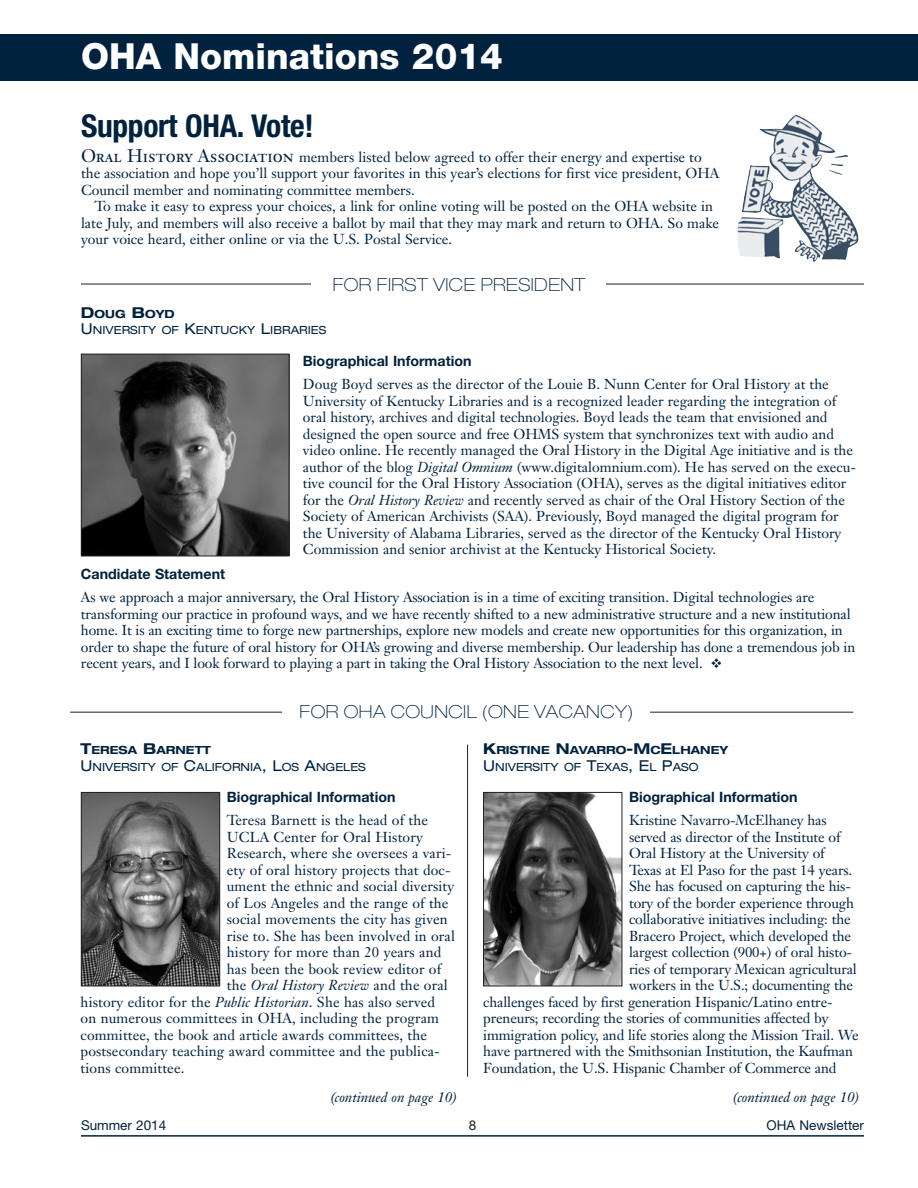
<style>
.page{position:relative;width:918px;height:1188px;background:#fff}
.page>*{position:absolute;margin:0;border:0;box-sizing:border-box;transform-origin:0 0}
.t1{font:800 36px "Helvetica Neue LT Std";color:#fff}
.t2{font:700 condensed 31.5px "Helvetica Neue LT Std";letter-spacing:-.01em;color:#00223e}
.t3{font:100 expanded 18px "Helvetica Neue LT Std";letter-spacing:.025em;color:#00223e}
.t4{font:14.25px/16.5px "Janson Text";color:#00223e}
.t5{font:700 14.25px "Helvetica Neue LT Std";color:#00223e}
.t6{font:italic 14.25px "Janson Text";color:#00223e}
.t7{font:13.5px "Helvetica Neue LT Std";color:#00223e}
.t8{font:13.5px "Helvetica Neue LT Std";color:#231f20}
.t9{font:expanded 11.25px/16.5px "Helvetica Neue LT Std";color:#00223e}
.t10{font:700 expanded 11.25px/16.5px "Helvetica Neue LT Std";color:#00223e}
.s1{font-family:"Janson Text Roman SC";font-size:18px}
.s2{font-weight:700;font-size:15px}
.s3{font-weight:700}
.s4{font-size:15px}
.s5{font-style:italic}
.s6{font-style:normal}
.s7{font-weight:400;font-size:15px}
.s8{font-weight:400}
</style>
<div class="page">
<div style="left:0;top:35px;width:918px;height:46px;background:#00223e"></div>
<hr style="left:81px;top:1135px;width:783px;height:2px;background:#00223e">
<img style="left:759px;top:115px;width:40px;height:86px">
<hr style="left:81px;top:284px;width:783px;height:1px;background:#231f20">
<div style="left:312px;top:278px;width:294px;height:24px;background:#fff"></div>
<hr style="left:467px;top:745px;width:1px;height:332px;background:#231f20">
<img style="left:485px;top:794px;width:135px;height:190px">
<div style="left:483px;top:792px;width:139px;height:194px;border:1px solid #231f20"></div>
<img style="left:83px;top:794px;width:135px;height:190px">
<div style="left:81px;top:792px;width:139px;height:194px;border:1px solid #231f20"></div>
<img style="left:83px;top:356px;width:204px;height:198px">
<div style="left:81px;top:354px;width:208px;height:202px;border:1px solid #231f20"></div>
<hr style="left:70px;top:712px;width:783px;height:1px;background:#231f20">
<div style="left:282px;top:705px;width:368px;height:24px;background:#fff"></div>
<h1 class="t1" style="left:81px;top:35px;width:28px">OHA</h1>
<h1 class="t1" style="left:173px;top:35px;width:331px">Nominations 2014</h1>
<h2 class="t2" style="left:81px;top:107px;width:234px">Support OHA. Vote!</h2>
<p class="t4" style="left:81px;top:149px;width:640px"><span class="s1">Oral History Association</span> members listed below agreed to offer their energy and expertise to the association and hope you’ll support your favorites in this year’s elections for first vice president, OHA<br>Council member and nominating committee members.</p>
<p class="t4" style="left:81px;top:198px;width:640px;text-indent:13px">To make it easy to express your choices, a link for online voting will be posted on the OHA website in late July, and members will also receive a ballot by mail that they may mark and return to OHA. So make your voice heard, either online or via the U.S. Postal Service.</p>
<p class="t3" style="left:333px;top:274px;width:254px">FOR FIRST VICE PRESIDENT</p>
<p class="t9" style="left:81px;top:305px;width:247px"><span class="s2">D</span><span class="s3">OUG</span> <span class="s2">B</span><span class="s3">OYD<br></span><span class="s4">U</span>NIVERSITY OF <span class="s4">K</span>ENTUCKY <span class="s4">L</span>IBRARIES</p>
<p class="t5" style="left:303px;top:352px;width:170px">Biographical Information</p>
<p class="t4" style="left:303px;top:376px;width:554px">Doug Boyd serves as the director of the Louie B. Nunn Center for Oral History at the University of Kentucky Libraries and is a recognized leader regarding the integration of oral history, archives and digital technologies. Boyd leads the team that envisioned and designed the open source and free OHMS system that synchronizes text with audio and video online. He recently managed the Oral History in the Digital Age initiative and is the author of the blog <span class="s5">Digital Omnium</span> (www.digitalomnium.com). He has served on the execu&shy;tive council for the Oral History Association (OHA), serves as the digital initiatives editor for the <span class="s5">Oral History Review</span> and recently served as chair of the Oral History Section of the Society of American Archivists (SAA). Previously, Boyd managed the digital program for the University of Alabama Libraries, served as the director of the Kentucky Oral History Commission and senior archivist at the Kentucky Historical Society.</p>
<p class="t5" style="left:81px;top:565px;width:146px">Candidate Statement</p>
<p class="t4" style="left:81px;top:589px;width:776px">As we approach a major anniversary, the Oral History Association is in a time of exciting transition. Digital technologies are transforming our practice in profound ways, and we have recently shifted to a new administrative structure and a new institutional home. It is an exciting time to forge new partnerships, explore new models and create new opportunities for this organization, in order to shape the future of oral history for OHA’s growing and diverse membership. Our leadership has done a tremendous job in recent years, and I look forward to playing a part in taking the Oral History Association to the next level. ❖</p>
<p class="t3" style="left:300px;top:701px;width:335px">FOR OHA COUNCIL (ONE VACANCY)</p>
<p class="t9" style="left:81px;top:742px;width:287px"><span class="s2">T</span><span class="s3">ERESA</span> <span class="s2">B</span><span class="s3">ARNETT<br></span><span class="s4">U</span>NIVERSITY OF <span class="s4">C</span>ALIFORNIA<span class="s4">, L</span>OS <span class="s4">A</span>NGELES</p>
<p class="t5" style="left:227px;top:788px;width:170px">Biographical Information</p>
<p class="t4" style="left:227px;top:812px;width:203px">Teresa Barnett is the head of the</p>
<p class="t4" style="left:227px;top:829px;width:198px">UCLA Center for Oral History</p>
<p class="t4" style="left:227px;top:845px;width:226px">Research, where she oversees a vari-</p>
<p class="t4" style="left:227px;top:862px;width:225px">ety of oral history projects that doc-</p>
<p class="t4" style="left:227px;top:878px;width:229px">ument the ethnic and social diversity</p>
<p class="t4" style="left:227px;top:895px;width:223px">of Los Angeles and the range of the</p>
<p class="t4" style="left:227px;top:911px;width:222px">social movements the city has given</p>
<p class="t4" style="left:227px;top:928px;width:230px">rise to. She has been involved in oral</p>
<p class="t4" style="left:227px;top:944px;width:216px">history for more than 20 years and</p>
<p class="t4" style="left:227px;top:961px;width:216px">has been the book review editor of</p>
<p class="t6" style="left:227px;top:977px;width:223px"><span class="s6">the</span> Oral History Review <span class="s6">and the oral</span></p>
<p class="t4" style="left:81px;top:994px;width:356px">history editor for the <span class="s5">Public Historian</span>. She has also served</p>
<p class="t4" style="left:81px;top:1010px;width:360px">on numerous committees in OHA, including the program</p>
<p class="t4" style="left:81px;top:1027px;width:348px">committee, the book and article awards committees, the</p>
<p class="t4" style="left:81px;top:1043px;width:361px">postsecondary teaching award committee and the publica-</p>
<p class="t4" style="left:81px;top:1060px;width:105px">tions committee.</p>
<p class="t10" style="left:483px;top:742px;width:246px"><span class="s4">K</span>RISTINE <span class="s4">N</span>AVARRO<span class="s4">-M</span>C<span class="s4">E</span>LHANEY<br><span class="s7">U</span><span class="s8">NIVERSITY OF</span> <span class="s7">T</span><span class="s8">EXAS</span><span class="s7">, E</span> <span class="s8">L</span> <span class="s7">P</span><span class="s8">ASO</span></p>
<p class="t5" style="left:629px;top:788px;width:170px">Biographical Information</p>
<p class="t4" style="left:629px;top:812px;width:199px">Kristine Navarro-McElhaney has</p>
<p class="t4" style="left:629px;top:829px;width:213px">served as director of the Institute of</p>
<p class="t4" style="left:629px;top:845px;width:197px">Oral History at the University of</p>
<p class="t4" style="left:629px;top:862px;width:225px">Texas at El Paso for the past 14 years.</p>
<p class="t4" style="left:629px;top:878px;width:223px">She has focused on capturing the his-</p>
<p class="t4" style="left:629px;top:895px;width:226px">tory of the border experience through</p>
<p class="t4" style="left:629px;top:911px;width:223px">collaborative initiatives including: the</p>
<p class="t4" style="left:629px;top:928px;width:224px">Bracero Project, which developed the</p>
<p class="t4" style="left:629px;top:944px;width:224px">largest collection (900+) of oral histo-</p>
<p class="t4" style="left:629px;top:961px;width:229px">ries of temporary Mexican agricultural</p>
<p class="t4" style="left:629px;top:977px;width:226px">workers in the U.S.; documenting the</p>
<p class="t4" style="left:483px;top:994px;width:351px">challenges faced by first generation Hispanic/Latino entre-</p>
<p class="t4" style="left:483px;top:1010px;width:347px">preneurs; recording the stories of communities affected by</p>
<p class="t4" style="left:483px;top:1027px;width:377px">immigration policy, and life stories along the Mission Trail. We</p>
<p class="t4" style="left:483px;top:1043px;width:371px">have partnered with the Smithsonian Institution, the Kaufman</p>
<p class="t4" style="left:483px;top:1060px;width:355px">Foundation, the U.S. Hispanic Chamber of Commerce and</p>
<p class="t6" style="left:330px;top:1089px;width:128px">(continued on page 10)</p>
<p class="t6" style="left:733px;top:1089px;width:128px">(continued on page 10)</p>
<p class="t7" style="left:81px;top:1117px;width:87px">Summer 2014</p>
<p class="t8" style="left:469px;top:1117px;width:9px">8</p>
<p class="t7" style="left:767px;top:1117px;width:99px">OHA Newsletter</p>
</div>
